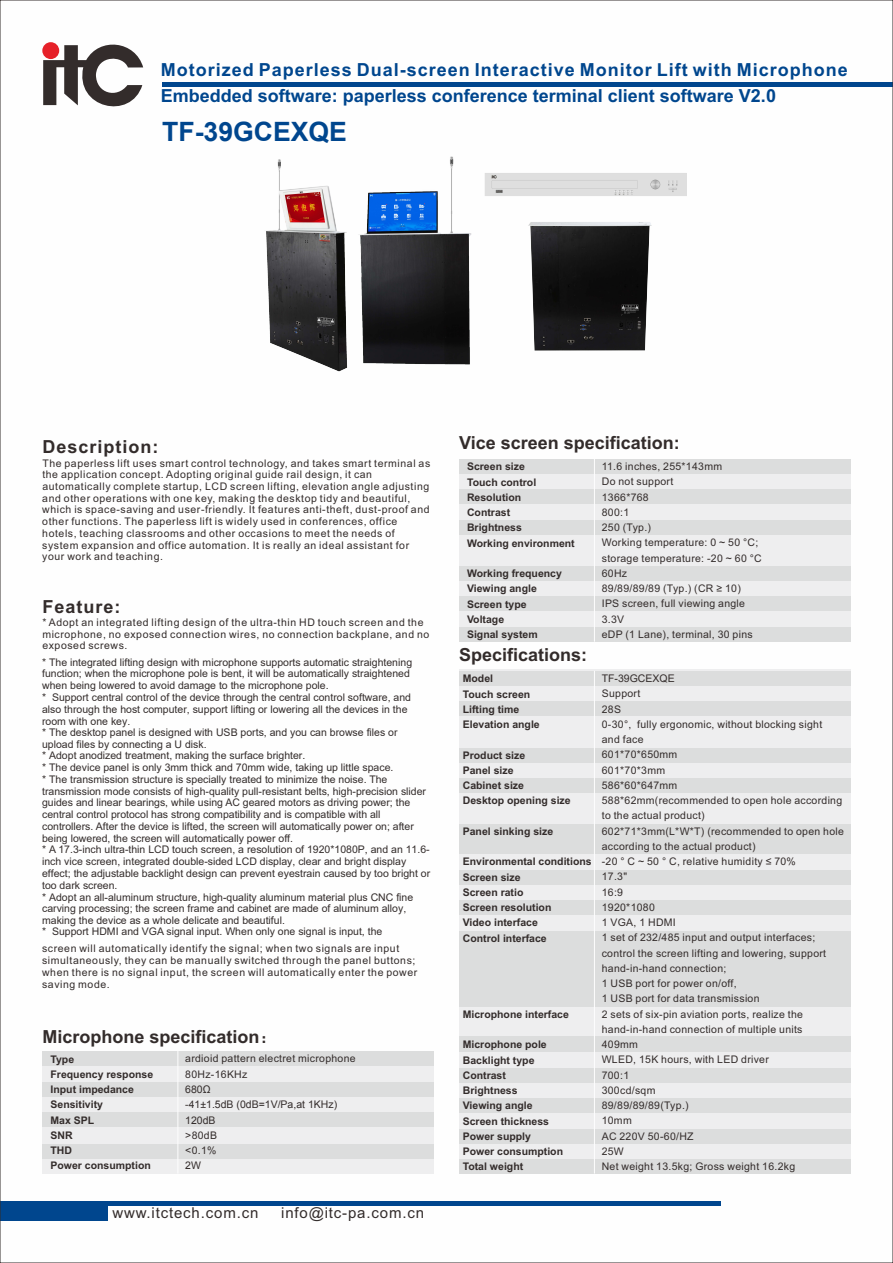
<style>
.page{position:relative;width:893px;height:1263px;background:#fff}
.page>*{position:absolute;margin:0;border:0;box-sizing:border-box;transform-origin:0 0}
.t1{font:700 26.55px "Arial";color:#00468e}
.t2{font:700 18px/26.1px "Arial";letter-spacing:.055em;color:#00468e}
.t3{font:700 18px "Arial";color:#332c2b}
.t4{font:700 18px "Arial";letter-spacing:.055em;color:#332c2b}
.t5{font:15px "Arial";letter-spacing:.055em;color:#332c2b}
.t6{font:10.5px/11.7px "Arial";color:#332c2b}
.t7{font:10.5px/15.3px "Arial";letter-spacing:.03em;color:#332c2b}
.t8{font:10.5px/11.7px "Arial";letter-spacing:.055em;color:#332c2b}
.t9{font:700 10.5px/15.3px "Arial";color:#332c2b}
.t10{font:10.5px/15.3px "Arial";color:#332c2b}
.s1{font-family:"Sim Hei";font-weight:400}
.s2{font-style:inherit}
</style>
<div class="page">
<hr style="left:0;top:1202px;width:720px;height:4px;background:#00468e">
<div style="left:0;top:1202px;width:108px;height:18px;background:#00468e"></div>
<hr style="left:163px;top:82px;width:730px;height:4px;background:#00468e">
<svg style="left:43px;top:42px;width:100px;height:65px"></svg>
<div style="left:459px;top:669px;width:391px;height:504px;background:#eeeeef"></div>
<div style="left:459px;top:671px;width:391px;height:15px;background:#dcdddd"></div>
<div style="left:459px;top:701px;width:391px;height:15px;background:#dcdddd"></div>
<div style="left:459px;top:748px;width:391px;height:15px;background:#dcdddd"></div>
<div style="left:459px;top:824px;width:391px;height:29px;background:#dcdddd"></div>
<div style="left:459px;top:870px;width:391px;height:15px;background:#dcdddd"></div>
<div style="left:459px;top:900px;width:391px;height:15px;background:#dcdddd"></div>
<div style="left:459px;top:1036px;width:391px;height:16px;background:#dcdddd"></div>
<div style="left:459px;top:459px;width:391px;height:183px;background:#eeeeef"></div>
<div style="left:459px;top:459px;width:391px;height:15px;background:#dcdddd"></div>
<div style="left:459px;top:489px;width:391px;height:15px;background:#dcdddd"></div>
<div style="left:459px;top:566px;width:391px;height:15px;background:#dcdddd"></div>
<div style="left:459px;top:520px;width:391px;height:15px;background:#dcdddd"></div>
<div style="left:459px;top:778px;width:391px;height:15px;background:#dcdddd"></div>
<div style="left:459px;top:1068px;width:391px;height:15px;background:#dcdddd"></div>
<div style="left:459px;top:1098px;width:391px;height:15px;background:#dcdddd"></div>
<div style="left:42px;top:1051px;width:392px;height:122px;background:#eeeeef"></div>
<div style="left:42px;top:1051px;width:392px;height:15px;background:#dcdddd"></div>
<div style="left:42px;top:1081px;width:392px;height:15px;background:#dcdddd"></div>
<div style="left:42px;top:1143px;width:392px;height:15px;background:#dcdddd"></div>
<div style="left:42px;top:1112px;width:392px;height:15px;background:#dcdddd"></div>
<hr style="left:177px;top:1051px;width:1px;height:122px;background:#fefefe">
<div style="left:459px;top:596px;width:391px;height:15px;background:#dcdddd"></div>
<div style="left:459px;top:627px;width:391px;height:15px;background:#dcdddd"></div>
<hr style="left:594px;top:440px;width:1px;height:202px;background:#fefefe">
<div style="left:459px;top:1129px;width:391px;height:15px;background:#dcdddd"></div>
<div style="left:459px;top:930px;width:391px;height:76px;background:#dcdddd"></div>
<div style="left:459px;top:1158px;width:391px;height:15px;background:#dcdddd"></div>
<hr style="left:594px;top:671px;width:1px;height:502px;background:#fefefe">
<img style="left:266px;top:156px;width:421px;height:216px">
<img style="left:497px;top:175px;width:53px;height:4px">
<h2 class="t2" style="left:161px;top:58px;width:689px">Motorized Paperless Dual-screen Interactive Monitor Lift with Microphone<br>Embedded software: paperless conference terminal client software V2.0</h2>
<h1 class="t1" style="left:162px;top:113px;width:186px">TF-39GCEXQE</h1>
<h2 class="t4" style="left:42px;top:440px;width:118px">Description:</h2>
<p class="t8" style="left:42px;top:458px;width:389px">The paperless lift uses smart control technology, and takes smart terminal as the application concept. Adopting original guide rail design, it can automatically complete startup, LCD screen lifting, elevation angle adjusting and other operations with one key, making the desktop tidy and beautiful, which is space-saving and user-friendly. It features anti-theft, dust-proof and other functions. The paperless lift is widely used in conferences, office hotels, teaching classrooms and other occasions to meet the needs of system expansion and office automation. It is really an ideal assistant for your work and teaching.</p>
<h2 class="t4" style="left:42px;top:599px;width:80px">Feature:</h2>
<p class="t8" style="left:42px;top:617px;width:388px">* Adopt an integrated lifting design of the ultra-thin HD touch screen and the microphone, no exposed connection wires, no connection backplane, and no exposed screws.</p>
<p class="t6" style="left:42px;top:657px;width:390px">* The integrated lifting design with microphone supports automatic straightening function; when the microphone pole is bent, it will be automatically straightened when being lowered to avoid damage to the microphone pole.<br>* Support central control of the device through the central control software, and also through the host computer, support lifting or lowering all the devices in the room with one key.<br>* The desktop panel is designed with USB ports, and you can browse files or upload files by connecting a U disk.<br>* Adopt anodized treatment, making the surface brighter.<br>* The device panel is only 3mm thick and 70mm wide, taking up little space.<br>* The transmission structure is specially treated to minimize the noise. The transmission mode consists of high-quality pull-resistant belts, high-precision slider guides and linear bearings, while using AC geared motors as driving power; the central control protocol has strong compatibility and is compatible with all controllers. After the device is lifted, the screen will automatically power on; after being lowered, the screen will automatically power off.<br>* A 17.3-inch ultra-thin LCD touch screen, a resolution of 1920*1080P, and an 11.6- inch vice screen, integrated double-sided LCD display, clear and bright display effect; the adjustable backlight design can prevent eyestrain caused by too bright or too dark screen.<br>* Adopt an all-aluminum structure, high-quality aluminum material plus CNC fine carving processing; the screen frame and cabinet are made of aluminum alloy, making the device as a whole delicate and beautiful.<br>* Support HDMI and VGA signal input. When only one signal is input, the</p>
<p class="t8" style="left:42px;top:944px;width:377px">screen will automatically identify the signal; when two signals are input simultaneously, they can be manually switched through the panel buttons; when there is no signal input, the screen will automatically enter the power saving mode.</p>
<h2 class="t3" style="left:42px;top:1030px;width:237px">Microphone specification<span class="s1">：</span></h2>
<p class="t9" style="left:51px;top:1052px;width:104px">Type<br>Frequency response<br>Input impedance<br>Sensitivity<br>Max SPL<br>SNR<br>THD<br>Power consumption</p>
<p class="t7" style="left:185px;top:1052px;width:172px">ardioid pattern electret microphone<br>80Hz-16KHz</p>
<p class="t10" style="left:185px;top:1082px;width:153px">680Ω<br>-41±1.5dB (0dB=1V/Pa,at 1KHz)<br>120dB</p>
<p class="t7" style="left:185px;top:1128px;width:33px;text-align:justify">&gt;80dB &lt;0.1% <span class="s2">2</span>W</p>
<h3 class="t5" style="left:112px;top:1207px;width:147px">www.itctech.com.cn</h3>
<h3 class="t5" style="left:281px;top:1207px;width:144px">info@itc-pa.com.cn</h3>
<h2 class="t3" style="left:459px;top:436px;width:222px">Vice screen specification:</h2>
<p class="t9" style="left:467px;top:460px;width:109px">Screen size<br>Touch control<br>Resolution<br>Contrast<br>Brightness<br>Working environment</p>
<p class="t9" style="left:467px;top:567px;width:96px">Working frequency<br>Viewing angle<br>Screen type<br>Voltage<br>Signal system</p>
<h2 class="t3" style="left:459px;top:648px;width:130px">Specifications:</h2>
<p class="t9" style="left:463px;top:672px;width:79px">Model<br>Touch screen<br>Lifting time<br>Elevation angle</p>
<p class="t9" style="left:463px;top:748px;width:109px">Product size<br>Panel size<br>Cabinet size<br>Desktop opening size</p>
<p class="t9" style="left:463px;top:824px;width:92px">Panel sinking size</p>
<p class="t9" style="left:463px;top:855px;width:130px">Environmental conditions<br>Screen size<br>Screen ratio<br>Screen resolution<br>Video interface<br>Control interface</p>
<p class="t9" style="left:463px;top:1007px;width:108px">Microphone interface</p>
<p class="t9" style="left:463px;top:1038px;width:102px">Microphone pole<br>Backlight type<br>Contrast<br>Brightness<br>Viewing angle<br>Screen thickness<br>Power supply<br>Power consumption<br>Total weight</p>
<p class="t7" style="left:602px;top:460px;width:162px">11.6 inches, 255*143mm<br>Do not support<br>1366*768<br>800:1<br>250 (Typ.)<br>Working temperature: 0 ~ 50 °C; storage temperature: -20 ~ 60 °C<br>60Hz<br>89/89/89/89 (Typ.) (CR ≥ 10)<br>IPS screen, full viewing angle<br>3.3V<br>eDP (1 Lane), terminal, 30 pins</p>
<p class="t7" style="left:602px;top:671px;width:244px">TF-39GCEXQE<br>Support<br>28S<br>0-30°, fully ergonomic, without blocking sight<br>and face<br>601*70*650mm<br>601*70*3mm<br>586*60*647mm<br>588*62mm(recommended to open hole according to the actual product)<br>602*71*3mm(L*W*T) (recommended to open hole according to the actual product)<br>-20 ° C ~ 50 ° C, relative humidity ≤ 70%<br>17.3"<br>16:9<br>1920*1080<br>1 VGA, 1 HDMI<br>1 set of 232/485 input and output interfaces; control the screen lifting and lowering, support hand-in-hand connection;<br>1 USB port for power on/off,<br>1 USB port for data transmission<br>2 sets of six-pin aviation ports, realize the hand-in-hand connection of multiple units<br>409mm<br>WLED, 15K hours, with LED driver<br>700:1<br>300cd/sqm<br>89/89/89/89(Typ.)<br>10mm<br>AC 220V 50-60/HZ<br>25W<br>Net weight 13.5kg; Gross weight 16.2kg</p>
</div>
